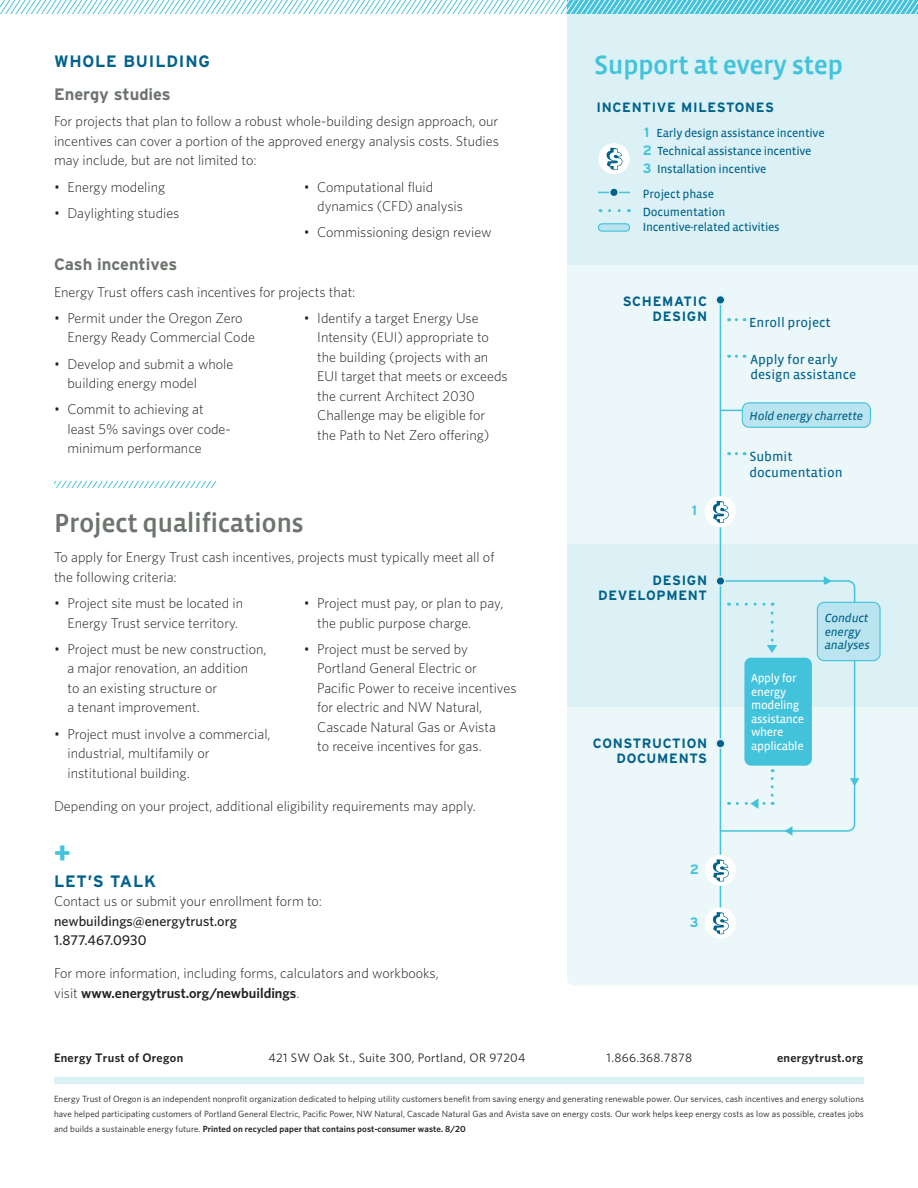
<style>
.page{position:relative;width:918px;height:1188px;background:#fff}
.page>*{position:absolute;margin:0;border:0;box-sizing:border-box;transform-origin:0 0}
.t1{font:900 33px "Vista Sans";color:#43c3db}
.headline_2___18_21{font:27px "Vista Sans Med";letter-spacing:-.02em;color:#6d736d}
.body___call_to_actio{font:27px "Vista Sans Med";letter-spacing:-.02em;color:#43c3db}
.headline_3___11_13{font:700 16.5px "Interstate";letter-spacing:.05em;color:#00618b}
.body___9_5_13{font:700 16.5px "Interstate";color:#6d736d}
.headline_4___10_14{font:700 16.5px "Interstate";color:#6d736d}
.body___9_5_13-2{font:300 14.25px/19.5px "Whitney";color:#231f20}
.body___bulleted_list{font:500 14.25px/19.5px "Whitney";color:#231f20}
.sidebar___subhead{font:13.5px/15.8px "Vista Sans Reg";color:#00618b}
.sidebar___header_1_b{font:700 13.5px/15px "Interstate";letter-spacing:.05em;color:#00618b;text-align:right}
.sidebar___subhead-2{font:700 13.5px "Interstate";letter-spacing:.05em;color:#00618b}
.sidebar___header_1_b-2{font:700 13.5px "Interstate";color:#43c3db}
.t2{font:12.3px "Whitney";letter-spacing:.025em;color:#231f20}
.t3{font:600 12.3px "Whitney";letter-spacing:.025em;color:#231f20}
.sidebar___subhead-3{font:12px "Vista Sans Reg";letter-spacing:-.02em;color:#00618b}
.sidebar___subhead-4{font:12px/13.5px "Vista Sans Reg";letter-spacing:-.03em;color:#fff}
.sidebar___body_black{font:italic 12px/13.5px "Vista Sans Reg";letter-spacing:-.015em;color:#00618b}
.fine_print{font:9px/15px "Whitney";letter-spacing:.01em;color:#231f20;text-align:justify}
.s1{font-weight:300}
.s2{font-weight:600}
.s3{font-family:"Interstate";font-weight:700;font-size:13.5px;color:#43c3db}
</style>
<div class="page">
<div style="left:567px;top:14px;width:351px;height:694px;background:#dbf1f6"></div>
<div style="left:567px;top:266px;width:351px;height:278px;background:#ecf7fa"></div>
<div style="left:567px;top:708px;width:351px;height:290px;background:#ecf7fa"></div>
<img style="left:54px;top:481px;width:162px;height:7px">
<img style="left:0;top:0;width:567px;height:14px">
<svg style="left:567px;top:0;width:351px;height:14px;background:#6ccfe2"></svg>
<hr style="left:720px;top:410px;width:151px;height:1px;background:#43c3db">
<hr style="left:720px;top:299px;width:1px;height:625px;background:#43c3db">
<div style="left:705px;top:496px;width:31px;height:31px;background:#fff;border-radius:50%"></div>
<svg style="left:713px;top:501px;width:16px;height:22px"></svg>
<div style="left:705px;top:855px;width:31px;height:31px;background:#fff;border-radius:50%"></div>
<svg style="left:713px;top:859px;width:16px;height:23px"></svg>
<div style="left:705px;top:907px;width:31px;height:32px;background:#fff;border-radius:50%"></div>
<svg style="left:713px;top:912px;width:16px;height:22px"></svg>
<div style="left:716px;top:296px;width:9px;height:8px;background:#00618b;border-radius:50%"></div>
<div style="left:715px;top:295px;width:11px;height:10px;border:2px solid #dbf1f6;border-radius:50%"></div>
<svg style="left:610px;top:209px;width:19px;height:3px"></svg>
<hr style="left:598px;top:192px;width:32px;height:1px;background:#43c3db">
<div style="left:610px;top:188px;width:8px;height:9px;background:#00618b;border-radius:50%"></div>
<div style="left:609px;top:187px;width:10px;height:10px;border:2px solid #dbf1f6;border-radius:50%"></div>
<div style="left:598px;top:224px;width:32px;height:7px;background:#bae4ef;border-radius:4px"></div>
<div style="left:598px;top:223px;width:32px;height:9px;border:1px solid #43c3db;border-radius:4px"></div>
<div style="left:599px;top:143px;width:31px;height:31px;background:#fff;border-radius:50%"></div>
<svg style="left:607px;top:148px;width:15px;height:22px"></svg>
<div style="left:742px;top:403px;width:128px;height:24px;background:#bae4ef;border-radius:7px"></div>
<div style="left:742px;top:402px;width:129px;height:26px;border:1px solid #43c3db;border-radius:7px"></div>
<svg style="left:718px;top:576px;width:141px;height:260px"></svg>
<div style="left:817px;top:602px;width:63px;height:59px;background:#bae4ef;border-radius:7px"></div>
<div style="left:817px;top:602px;width:64px;height:59px;border:1px solid #43c3db;border-radius:7px"></div>
<svg style="left:736px;top:318px;width:9px;height:3px"></svg>
<svg style="left:736px;top:452px;width:9px;height:3px"></svg>
<svg style="left:736px;top:355px;width:9px;height:3px"></svg>
<div style="left:744px;top:658px;width:68px;height:108px;background:#43c3db;border-radius:7px"></div>
<div style="left:716px;top:577px;width:9px;height:8px;background:#00618b;border-radius:50%"></div>
<div style="left:715px;top:576px;width:11px;height:10px;border:2px solid #dbf1f6;border-radius:50%"></div>
<div style="left:716px;top:739px;width:9px;height:9px;background:#00618b;border-radius:50%"></div>
<div style="left:715px;top:739px;width:11px;height:10px;border:2px solid #dbf1f6;border-radius:50%"></div>
<div style="left:54px;top:1077px;width:810px;height:7px;background:#dbf1f6"></div>
<p class="headline_3___11_13" style="left:54px;top:51px;width:158px">WHOLE BUILDING</p>
<p class="headline_4___10_14" style="left:54px;top:84px;width:118px">Energy studies</p>
<p class="body___9_5_13-2" style="left:54px;top:111px;width:446px;text-align:justify">For projects that plan to follow a robust whole-building design approach, our incentives can cover a portion of the approved energy analysis costs. Studies may include, but are not limited to:</p>
<p class="body___9_5_13-2" style="left:54px;top:177px;width:113px">• Energy modeling</p>
<p class="body___9_5_13-2" style="left:54px;top:203px;width:127px">• Daylighting studies</p>
<p class="body___9_5_13-2" style="left:317px;top:177px;width:147px;text-indent:-14px">• Computational fluid dynamics (CFD) analysis</p>
<p class="body___9_5_13-2" style="left:304px;top:222px;width:189px">• Commissioning design review</p>
<p class="body___9_5_13" style="left:54px;top:255px;width:125px">Cash incentives</p>
<p class="body___9_5_13-2" style="left:54px;top:282px;width:303px">Energy Trust offers cash incentives for projects that:</p>
<p class="body___9_5_13-2" style="left:68px;top:308px;width:189px;text-indent:-14px">• Permit under the Oregon Zero<br>Energy Ready Commercial Code</p>
<p class="body___9_5_13-2" style="left:68px;top:354px;width:167px;text-indent:-14px">• Develop and submit a whole building energy model</p>
<p class="body___9_5_13-2" style="left:68px;top:399px;width:165px;text-indent:-14px">• Commit to achieving at least 5% savings over code&shy;minimum performance</p>
<p class="body___9_5_13-2" style="left:317px;top:308px;width:192px;text-indent:-14px">• Identify a target Energy Use<br>Intensity (EUI) appropriate to the building (projects with an<br>EUI target that meets or exceeds the current Architect 2030<br>Challenge may be eligible for<br>the Path to Net Zero offering)</p>
<p class="headline_2___18_21" style="left:54px;top:509px;width:251px">Project qualifications</p>
<p class="body___9_5_13-2" style="left:54px;top:547px;width:442px">To apply for Energy Trust cash incentives, projects must typically meet all of the following criteria:</p>
<p class="body___9_5_13-2" style="left:54px;top:593px;width:191px;text-align:center">• Project site must be located in<br>Energy Trust service territory.</p>
<p class="body___9_5_13-2" style="left:68px;top:639px;width:201px;text-indent:-14px">• Project must be new construction, a major renovation, an addition<br>to an existing structure or<br>a tenant improvement.</p>
<p class="body___9_5_13-2" style="left:68px;top:724px;width:205px;text-indent:-14px">• Project must involve a commercial, industrial, multifamily or institutional building.</p>
<p class="body___9_5_13-2" style="left:317px;top:593px;width:188px;text-indent:-14px">• Project must pay, or plan to pay, the public purpose charge.</p>
<p class="body___9_5_13-2" style="left:317px;top:639px;width:201px;text-indent:-14px">• Project must be served by<br>Portland General Electric or<br>Pacific Power to receive incentives for electric and NW Natural,<br>Cascade Natural Gas or Avista<br>to receive incentives for gas.</p>
<p class="body___9_5_13-2" style="left:54px;top:796px;width:423px">Depending on your project, additional eligibility requirements may apply.</p>
<p class="t1" style="left:54px;top:834px;width:18px">+</p>
<p class="headline_3___11_13" style="left:54px;top:871px;width:103px">LET’S TALK</p>
<p class="body___bulleted_list" style="left:54px;top:891px;width:270px"><span class="s1">Contact us or submit your enrollment form to: </span>newbuildings@energytrust.org<br>1.877.467.0930</p>
<p class="body___9_5_13-2" style="left:54px;top:963px;width:386px">For more information, including forms, calculators and workbooks, visit <span class="s2">www.energytrust.org/newbuildings</span>.</p>
<p class="body___call_to_actio" style="left:594px;top:51px;width:251px">Support at every step</p>
<p class="sidebar___subhead-2" style="left:597px;top:99px;width:179px">INCENTIVE MILESTONES</p>
<p class="sidebar___subhead-3" style="left:644px;top:127px;width:182px"><span class="s3">1</span> Early design assistance incentive</p>
<p class="sidebar___subhead-3" style="left:643px;top:145px;width:170px"><span class="s3">2</span> Technical assistance incentive</p>
<p class="sidebar___subhead-3" style="left:643px;top:163px;width:125px"><span class="s3">3</span> Installation incentive</p>
<p class="sidebar___subhead-3" style="left:643px;top:187px;width:73px">Project phase</p>
<p class="sidebar___subhead-3" style="left:643px;top:205px;width:84px">Documentation</p>
<p class="sidebar___subhead-3" style="left:643px;top:221px;width:138px">Incentive-related activities</p>
<p class="sidebar___header_1_b" style="left:623px;top:294px;width:86px">SCHEMATIC<br>DESIGN</p>
<p class="sidebar___header_1_b-2" style="left:692px;top:502px;width:7px">1</p>
<p class="sidebar___header_1_b" style="left:598px;top:573px;width:110px">DESIGN<br>DEVELOPMENT</p>
<p class="sidebar___header_1_b" style="left:593px;top:736px;width:116px">CONSTRUCTION<br>DOCUMENTS</p>
<p class="sidebar___header_1_b-2" style="left:690px;top:861px;width:11px">2</p>
<p class="sidebar___header_1_b-2" style="left:690px;top:914px;width:10px">3</p>
<p class="sidebar___subhead" style="left:749px;top:315px;width:83px">Enroll project</p>
<p class="sidebar___subhead" style="left:750px;top:352px;width:107px">Apply for early design assistance</p>
<p class="sidebar___body_black" style="left:750px;top:409px;width:115px">Hold energy charrette</p>
<p class="sidebar___subhead" style="left:749px;top:449px;width:95px">Submit documentation</p>
<p class="sidebar___subhead-4" style="left:751px;top:672px;width:54px">Apply for energy modeling assistance where applicable</p>
<p class="sidebar___body_black" style="left:825px;top:612px;width:47px">Conduct energy analyses</p>
<p class="t3" style="left:54px;top:1049px;width:131px">Energy Trust of Oregon</p>
<p class="t2" style="left:269px;top:1049px;width:258px">421 SW Oak St., Suite 300, Portland, OR 97204</p>
<p class="t2" style="left:607px;top:1049px;width:87px">1.866.368.7878</p>
<p class="t3" style="left:777px;top:1049px;width:88px">energytrust.org</p>
<p class="fine_print" style="left:54px;top:1092px;width:812px">Energy Trust of Oregon is an independent nonprofit organization dedicated to helping utility customers benefit from saving energy and generating renewable power. Our services, cash incentives and energy solutions have helped participating customers of Portland General Electric, Pacific Power, NW Natural, Cascade Natural Gas and Avista save on energy costs. Our work helps keep energy costs as low as possible, creates jobs and builds a sustainable energy future. <span class="s2">Printed on recycled paper that contains post-consumer waste. 8/20</span></p>
</div>
